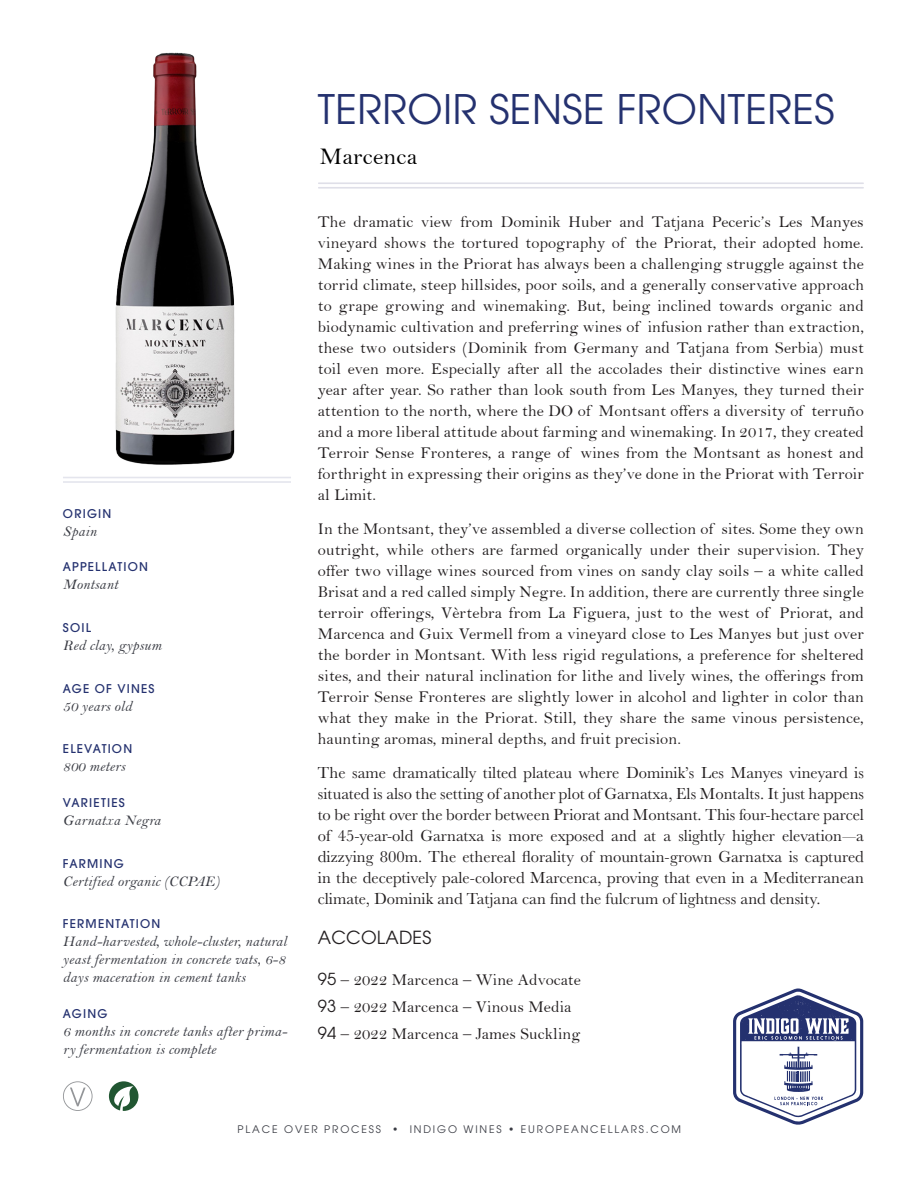
<style>
.page{position:relative;width:918px;height:1188px;background:#fff}
.page>*{position:absolute;margin:0;border:0;box-sizing:border-box;transform-origin:0 0}
.t1{font:40.5px "ITC Avant Garde Pro";letter-spacing:.01em;color:#24316f}
.t2{font:24px "Bell";letter-spacing:.01em;color:#000}
.Bio_text{font:18px "ITC Avant Garde Pro";letter-spacing:.01em;color:#231f20}
.Rating{font:16.5px/21px "Bell";letter-spacing:.01em;color:#231f20;text-align:justify}
.Bio_text-2{font:16.5px/21px "Baskerville URW";color:#231f20;text-align:justify}
.Spec_Answer{font:15px/18px "Bell MT Italic";letter-spacing:.01em;color:#3a3c44;text-align:justify}
.Spec_Category{font:500 12px "ITC Avant Garde Pro";letter-spacing:.1em;color:#24316f}
.t3{font:10.35px "ITC Avant Garde Pro";letter-spacing:.175em;color:#3a3c44}
.s1{font-family:"ITC Avant Garde Pro"}
</style>
<div class="page">
<hr style="left:319px;top:182px;width:544px;height:2px;background:#807ea4">
<hr style="left:319px;top:187px;width:544px;height:2px;background:#807ea4">
<hr style="left:63px;top:481px;width:228px;height:2px;background:#24316f">
<hr style="left:63px;top:477px;width:228px;height:1px;background:#24316f">
<svg style="left:733px;top:988px;width:131px;height:137px"></svg>
<svg style="left:109px;top:1081px;width:30px;height:30px"></svg>
<svg style="left:63px;top:1081px;width:30px;height:30px"></svg>
<img style="left:115px;top:52px;width:120px;height:413px">
<h1 class="t1" style="left:318px;top:84px;width:518px">TERROIR SENSE FRONTERES</h1>
<p class="Spec_Category" style="left:63px;top:506px;width:50px">ORIGIN</p>
<p class="Spec_Answer" style="left:63px;top:522px;width:35px">Spain</p>
<p class="Spec_Category" style="left:63px;top:559px;width:86px">APPELLATION</p>
<p class="Spec_Answer" style="left:63px;top:576px;width:56px">Montsant</p>
<p class="Spec_Category" style="left:63px;top:620px;width:30px">SOIL</p>
<p class="Spec_Answer" style="left:63px;top:636px;width:100px">Red clay, gypsum</p>
<p class="Spec_Category" style="left:63px;top:681px;width:93px">AGE OF VINES</p>
<p class="Spec_Answer" style="left:63px;top:697px;width:70px">50 years old</p>
<p class="Spec_Category" style="left:63px;top:741px;width:71px">ELEVATION</p>
<p class="Spec_Answer" style="left:63px;top:758px;width:64px">800 meters</p>
<p class="Spec_Category" style="left:63px;top:795px;width:63px">VARIETIES</p>
<p class="Spec_Answer" style="left:63px;top:811px;width:99px">Garnatxa Negra</p>
<p class="Spec_Category" style="left:63px;top:856px;width:62px">FARMING</p>
<p class="Spec_Answer" style="left:63px;top:872px;width:158px">Certified organic (CCPAE)</p>
<p class="Spec_Category" style="left:63px;top:916px;width:99px">FERMENTATION</p>
<p class="Spec_Answer" style="left:63px;top:933px;width:225px">Hand-harvested, whole-cluster, natural yeast fermentation in concrete vats, 6-8 days maceration in cement tanks</p>
<p class="Spec_Category" style="left:63px;top:1006px;width:46px">AGING</p>
<p class="Spec_Answer" style="left:63px;top:1023px;width:226px">6 months in concrete tanks after prima&shy;ry fermentation is complete</p>
<p class="t2" style="left:320px;top:142px;width:99px">Marcenca</p>
<p class="Rating" style="left:318px;top:211px;width:548px">The dramatic view from Dominik Huber and Tatjana Peceric’s Les Manyes vineyard shows the tortured topography of the Priorat, their adopted home.<br>Making wines in the Priorat has always been a challenging struggle against the torrid climate, steep hillsides, poor soils, and a generally conservative approach to grape growing and winemaking. But, being inclined towards organic and biodynamic cultivation and preferring wines of infusion rather than extraction, these two outsiders (Dominik from Germany and Tatjana from Serbia) must toil even more. Especially after all the accolades their distinctive wines earn year after year. So rather than look south from Les Manyes, they turned their attention to the north, where the DO of Montsant offers a diversity of terruño and a more liberal attitude about farming and winemaking. In 2017, they created Terroir Sense Fronteres, a range of wines from the Montsant as honest and forthright in expressing their origins as they’ve done in the Priorat with Terroir al Limit.</p>
<p class="Rating" style="left:318px;top:518px;width:548px">In the Montsant, they’ve assembled a diverse collection of sites. Some they own outright, while others are farmed organically under their supervision. They offer two village wines sourced from vines on sandy clay soils – a white called Brisat and a red called simply Negre. In addition, there are currently three single terroir offerings, Vèrtebra from La Figuera, just to the west of Priorat, and Marcenca and Guix Vermell from a vineyard close to Les Manyes but just over the border in Montsant. With less rigid regulations, a preference for sheltered sites, and their natural inclination for lithe and lively wines, the offerings from Terroir Sense Fronteres are slightly lower in alcohol and lighter in color than what they make in the Priorat. Still, they share the same vinous persistence, haunting aromas, mineral depths, and fruit precision.</p>
<p class="Bio_text-2" style="left:318px;top:762px;width:548px">The same dramatically tilted plateau where Dominik’s Les Manyes vineyard is situated is also the setting of another plot of Garnatxa, Els Montalts. It just happens to be right over the border between Priorat and Montsant. This four-hectare parcel of 45-year-old Garnatxa is more exposed and at a slightly higher elevation—a dizzying 800m. The ethereal florality of mountain-grown Garnatxa is captured in the deceptively pale-colored Marcenca, proving that even in a Mediterranean climate, Dominik and Tatjana can find the fulcrum of lightness and density.</p>
<p class="Bio_text" style="left:318px;top:927px;width:115px">ACCOLADES</p>
<p class="Rating" style="left:318px;top:969px;width:264px"><span class="s1">95</span> – 2022 Marcenca – Wine Advocate</p>
<p class="Rating" style="left:318px;top:996px;width:255px"><span class="s1">93</span> – 2022 Marcenca – Vinous Media</p>
<p class="Rating" style="left:318px;top:1023px;width:264px"><span class="s1">94</span> – 2022 Marcenca – James Suckling</p>
<p class="t3" style="left:238px;top:1122px;width:445px">PLACE OVER PROCESS • INDIGO WINES • EUROPEANCELLARS.COM</p>
</div>
